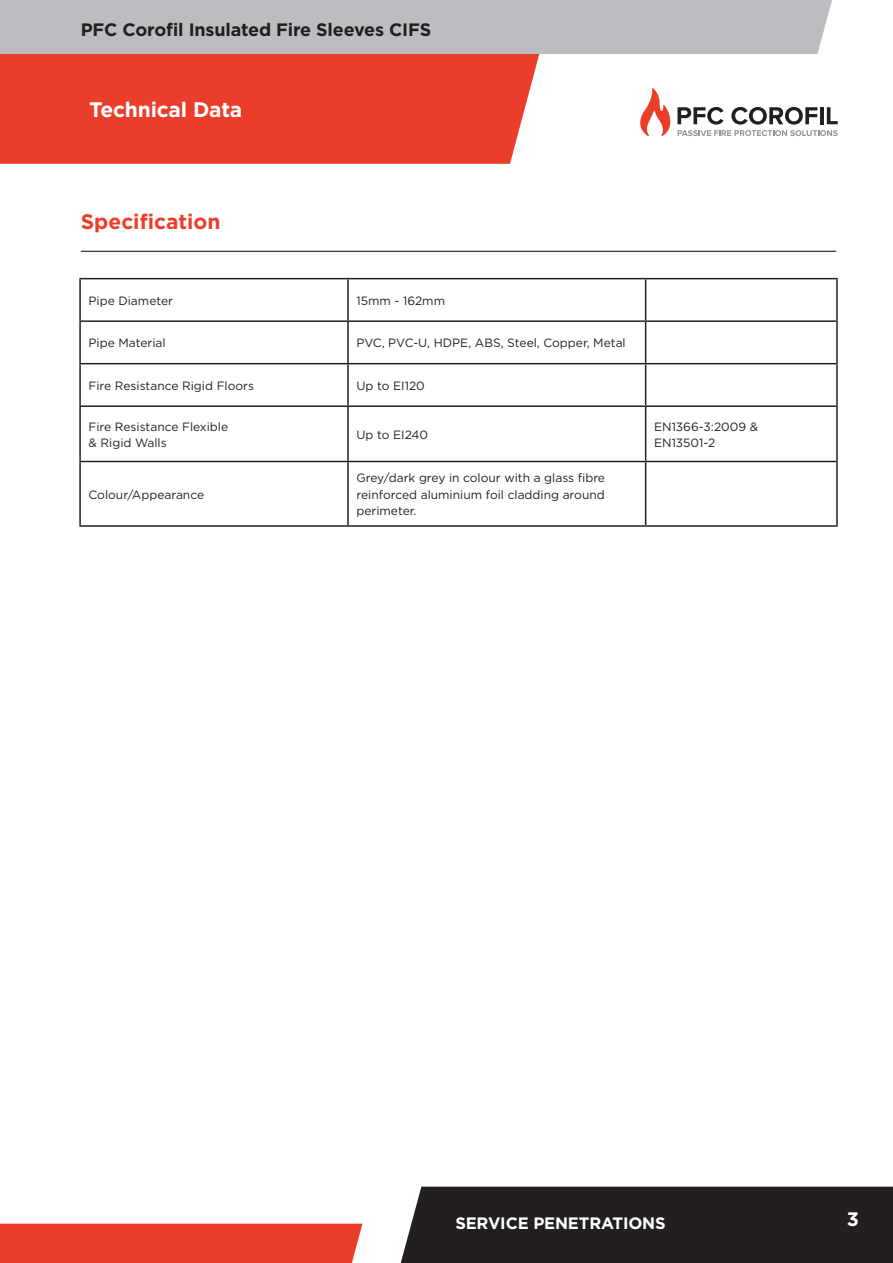
<style>
.page{position:relative;width:893px;height:1263px;background:#fff}
.page>*{position:absolute;margin:0;border:0;box-sizing:border-box;transform-origin:0 0}
.t1{font:700 21px "Gotham";letter-spacing:-.01em;color:#fff}
.t2{font:700 21px "Gotham";color:#eb3e2a}
.t3{font:700 19.5px "Gotham";color:#fff}
.t4{font:700 18px "Gotham";letter-spacing:-.01em;color:#231f20}
.t5{font:700 16.5px "Gotham";letter-spacing:-.01em;color:#fff}
.t6{font:12px/16.5px "Gotham";color:#231f20}
.s1{font-weight:400;font-size:15px;color:#eb3e2a}
</style>
<div class="page">
<div style="left:0;top:1224px;width:362px;height:39px;background:#eb3e2a"></div>
<div style="left:400px;top:1187px;width:493px;height:76px;background:#231f20"></div>
<div style="left:0;top:54px;width:540px;height:110px;background:#eb3e2a"></div>
<div style="left:0;top:0;width:832px;height:54px;background:#bcbdc0"></div>
<svg style="left:640px;top:88px;width:30px;height:48px"></svg>
<svg style="left:677px;top:107px;width:161px;height:29px"></svg>
<hr style="left:81px;top:251px;width:755px;height:1px;background:#231f20">
<hr style="left:79px;top:279px;width:2px;height:41px;background:#231f20">
<hr style="left:347px;top:279px;width:2px;height:41px;background:#231f20">
<hr style="left:645px;top:279px;width:1px;height:41px;background:#231f20">
<hr style="left:836px;top:279px;width:2px;height:41px;background:#231f20">
<hr style="left:79px;top:320px;width:269px;height:2px;background:#231f20">
<hr style="left:79px;top:322px;width:2px;height:41px;background:#231f20">
<hr style="left:348px;top:320px;width:298px;height:2px;background:#231f20">
<hr style="left:347px;top:322px;width:2px;height:41px;background:#231f20">
<hr style="left:646px;top:320px;width:192px;height:2px;background:#231f20">
<hr style="left:645px;top:322px;width:1px;height:41px;background:#231f20">
<hr style="left:836px;top:322px;width:2px;height:41px;background:#231f20">
<hr style="left:79px;top:363px;width:269px;height:1px;background:#231f20">
<hr style="left:79px;top:364px;width:2px;height:41px;background:#231f20">
<hr style="left:348px;top:363px;width:298px;height:1px;background:#231f20">
<hr style="left:347px;top:364px;width:2px;height:41px;background:#231f20">
<hr style="left:646px;top:363px;width:192px;height:1px;background:#231f20">
<hr style="left:645px;top:364px;width:1px;height:41px;background:#231f20">
<hr style="left:836px;top:364px;width:2px;height:41px;background:#231f20">
<hr style="left:79px;top:405px;width:269px;height:2px;background:#231f20">
<hr style="left:79px;top:407px;width:2px;height:54px;background:#231f20">
<hr style="left:348px;top:405px;width:298px;height:2px;background:#231f20">
<hr style="left:347px;top:407px;width:2px;height:54px;background:#231f20">
<hr style="left:646px;top:405px;width:192px;height:2px;background:#231f20">
<hr style="left:645px;top:407px;width:1px;height:54px;background:#231f20">
<hr style="left:836px;top:407px;width:2px;height:54px;background:#231f20">
<hr style="left:79px;top:461px;width:269px;height:1px;background:#231f20">
<hr style="left:79px;top:462px;width:2px;height:63px;background:#231f20">
<hr style="left:348px;top:461px;width:298px;height:1px;background:#231f20">
<hr style="left:347px;top:462px;width:2px;height:63px;background:#231f20">
<hr style="left:646px;top:461px;width:192px;height:1px;background:#231f20">
<hr style="left:645px;top:462px;width:1px;height:63px;background:#231f20">
<hr style="left:836px;top:462px;width:2px;height:63px;background:#231f20">
<hr style="left:79px;top:525px;width:269px;height:2px;background:#231f20">
<hr style="left:348px;top:525px;width:298px;height:2px;background:#231f20">
<hr style="left:646px;top:525px;width:192px;height:2px;background:#231f20">
<hr style="left:79px;top:278px;width:269px;height:1px;background:#231f20">
<hr style="left:348px;top:278px;width:298px;height:1px;background:#231f20">
<hr style="left:646px;top:278px;width:192px;height:1px;background:#231f20">
<h3 class="t4" style="left:81px;top:20px;width:352px">PFC Corofil Insulated Fire Sleeves CIFS</h3>
<p class="t1" style="left:77px;top:97px;width:167px"><span class="s1">•</span> Technical Data</p>
<p class="t2" style="left:81px;top:210px;width:141px">Specification</p>
<p class="t6" style="left:89px;top:292px;width:86px">Pipe Diameter</p>
<p class="t6" style="left:356px;top:292px;width:90px">15mm - 162mm</p>
<p class="t6" style="left:89px;top:335px;width:79px">Pipe Material</p>
<p class="t6" style="left:356px;top:335px;width:271px">PVC, PVC-U, HDPE, ABS, Steel, Copper, Metal</p>
<p class="t6" style="left:89px;top:377px;width:167px">Fire Resistance Rigid Floors</p>
<p class="t6" style="left:356px;top:377px;width:70px">Up to EI120</p>
<p class="t6" style="left:89px;top:418px;width:141px">Fire Resistance Flexible &amp; Rigid Walls</p>
<p class="t6" style="left:356px;top:426px;width:73px">Up to EI240</p>
<p class="t6" style="left:654px;top:418px;width:105px">EN1366-3:2009 &amp;<br>EN13501-2</p>
<p class="t6" style="left:89px;top:486px;width:117px">Colour/Appearance</p>
<p class="t6" style="left:356px;top:469px;width:250px;text-align:justify">Grey/dark grey in colour with a glass fibre reinforced aluminium foil cladding around perimeter.</p>
<h3 class="t5" style="left:455px;top:1214px;width:212px">SERVICE PENETRATIONS</h3>
<h2 class="t3" style="left:847px;top:1208px;width:14px">3</h2>
</div>
